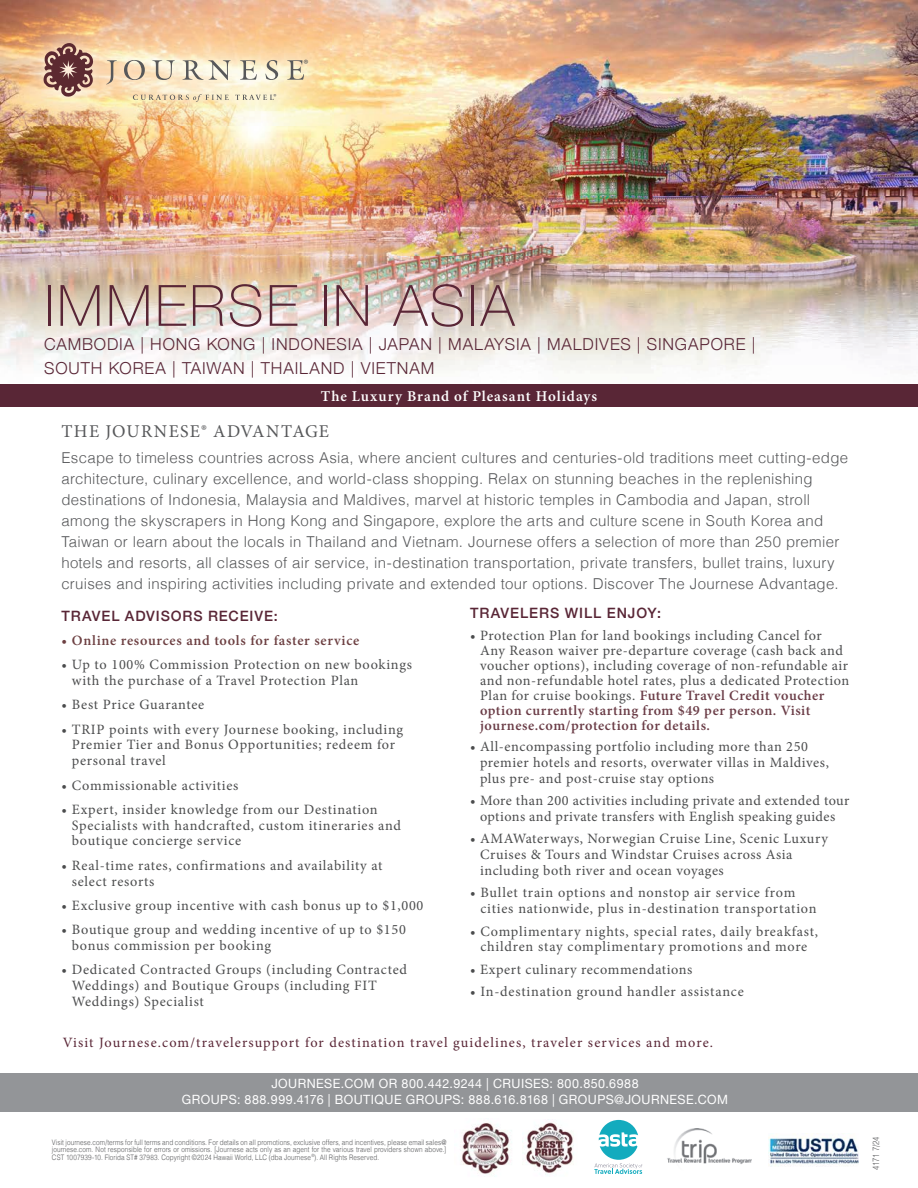
<style>
.page{position:relative;width:918px;height:1188px;background:#fff}
.page>*{position:absolute;margin:0;border:0;box-sizing:border-box;transform-origin:0 0}
.t1{font:100 57px "Helvetica Neue";letter-spacing:.05em;color:#592636}
.t2{font:18px "Minion Pro";letter-spacing:.075em;color:#57585a}
.t3{font:300 16.5px/24px "Helvetica Neue";letter-spacing:.05em;color:#592636}
.t4{font:300 15px/21px "Helvetica";letter-spacing:.02em;color:#57585a}
.t5{font:600 15px "Minion Pro";letter-spacing:.065em;color:#fff}
.t6{font:14.25px/15.8px "Minion Pro";letter-spacing:.045em;color:#4b4c4d}
.t7{font:14.25px "Minion Pro";letter-spacing:.08em;color:#592535}
.t8{font:500 14.25px "Helvetica Neue";letter-spacing:.06em;color:#592636}
.t9{font:600 14.25px "Minion Pro";letter-spacing:.05em;color:#6d4042}
.t10{font:12.75px/16.5px "Helvetica Neue";letter-spacing:.035em;color:#fff;text-align:center}
.t11{font:12.15px "Myriad Pro";color:#57585a}
.t12{font:300 9px "Helvetica";letter-spacing:-.03em;color:#57585a;scale:.85 1}
.t13{font:300 7.5px/7.5px "Helvetica";letter-spacing:.015em;color:#57585a;text-align:justify;scale:.85 1}
.t14{font:7.2px "Myriad Pro";color:#57585a}
.s1{font-weight:600;color:#6b3d47}
</style>
<div class="page">
<img style="left:0;top:0;width:918px;height:197px">
<div style="left:0;top:1073px;width:918px;height:39px;background:#939598"></div>
<img style="left:769px;top:1133px;width:89px;height:34px">
<img style="left:522px;top:1122px;width:52px;height:54px">
<img style="left:667px;top:1129px;width:85px;height:35px">
<img style="left:461px;top:1122px;width:51px;height:53px">
<svg style="left:594px;top:1120px;width:48px;height:54px"></svg>
<img style="left:0;top:197px;width:918px;height:210px">
<img style="left:19px;top:19px;width:313px;height:107px">
<svg style="left:44px;top:43px;width:49px;height:54px;background:#9d746a"></svg>
<svg style="left:106px;top:60px;width:11px;height:25px"></svg>
<svg style="left:124px;top:60px;width:21px;height:20px"></svg>
<svg style="left:152px;top:60px;width:23px;height:20px"></svg>
<svg style="left:183px;top:60px;width:48px;height:20px"></svg>
<svg style="left:240px;top:60px;width:17px;height:20px"></svg>
<svg style="left:265px;top:60px;width:13px;height:20px"></svg>
<svg style="left:287px;top:60px;width:17px;height:20px"></svg>
<svg style="left:133px;top:94px;width:96px;height:8px"></svg>
<svg style="left:235px;top:95px;width:39px;height:5px"></svg>
<div style="left:0;top:384px;width:918px;height:22px;background:#592636"></div>
<p class="t14" style="left:274px;top:93px;width:5px">®</p>
<p class="t11" style="left:304px;top:56px;width:7px">®</p>
<h1 class="t1" style="left:44px;top:262px;width:472px">IMMERSE IN ASIA</h1>
<p class="t3" style="left:44px;top:331px;width:713px">CAMBODIA | HONG KONG | INDONESIA | JAPAN | MALAYSIA | MALDIVES | SINGAPORE |<br>SOUTH KOREA | TAIWAN | THAILAND | VIETNAM</p>
<p class="t5" style="left:321px;top:385px;width:278px">The Luxury Brand of Pleasant Holidays</p>
<p class="t2" style="left:61px;top:419px;width:269px">THE JOURNESE® ADVANTAGE</p>
<p class="t4" style="left:61px;top:446px;width:788px">Escape to timeless countries across Asia, where ancient cultures and centuries-old traditions meet cutting-edge architecture, culinary excellence, and world-class shopping. Relax on stunning beaches in the replenishing destinations of Indonesia, Malaysia and Maldives, marvel at historic temples in Cambodia and Japan, stroll among the skyscrapers in Hong Kong and Singapore, explore the arts and culture scene in South Korea and Taiwan or learn about the locals in Thailand and Vietnam. Journese offers a selection of more than 250 premier hotels and resorts, all classes of air service, in-destination transportation, private transfers, bullet trains, luxury cruises and inspiring activities including private and extended tour options. Discover The Journese Advantage.</p>
<p class="t8" style="left:470px;top:602px;width:192px">TRAVELERS WILL ENJOY:</p>
<p class="t6" style="left:480px;top:628px;width:371px;line-height:15px;text-indent:-10px">• Protection Plan for land bookings including Cancel for Any Reason waiver pre-departure coverage (cash back and voucher options), including coverage of non-refundable air and non-refundable hotel rates, plus a dedicated Protection Plan for cruise bookings. <span class="s1">Future Travel Credit voucher option currently starting from $49 per person. Visit journese.com/protection for details.</span></p>
<p class="t6" style="left:480px;top:739px;width:350px;text-indent:-10px">• All-encompassing portfolio including more than 250 premier hotels and resorts, overwater villas in Maldives, plus pre- and post-cruise stay options</p>
<p class="t6" style="left:470px;top:793px;width:381px;text-align:center">• More than 200 activities including private and extended tour options and private transfers with English speaking guides</p>
<p class="t6" style="left:480px;top:831px;width:349px;text-indent:-10px">• AMAWaterways, Norwegian Cruise Line, Scenic Luxury<br>Cruises &amp; Tours and Windstar Cruises across Asia including both river and ocean voyages</p>
<p class="t6" style="left:480px;top:885px;width:338px;text-indent:-10px">• Bullet train options and nonstop air service from cities nationwide, plus in-destination transportation</p>
<p class="t6" style="left:470px;top:923px;width:350px;text-align:center">• Complimentary nights, special rates, daily breakfast, children stay complimentary promotions and more</p>
<p class="t6" style="left:470px;top:962px;width:224px">• Expert culinary recommendations</p>
<p class="t6" style="left:470px;top:984px;width:275px">• In-destination ground handler assistance</p>
<p class="t8" style="left:62px;top:605px;width:218px">TRAVEL ADVISORS RECEIVE:</p>
<p class="t9" style="left:62px;top:630px;width:299px">• Online resources and tools for faster service</p>
<p class="t6" style="left:72px;top:657px;width:342px;text-indent:-10px">• Up to 100% Commission Protection on new bookings with the purchase of a Travel Protection Plan</p>
<p class="t6" style="left:62px;top:697px;width:144px">• Best Price Guarantee</p>
<p class="t6" style="left:72px;top:721px;width:333px;text-indent:-10px">• TRIP points with every Journese booking, including<br>Premier Tier and Bonus Opportunities; redeem for personal travel</p>
<p class="t6" style="left:62px;top:777px;width:178px">• Commissionable activities</p>
<p class="t6" style="left:72px;top:802px;width:331px;text-indent:-10px">• Expert, insider knowledge from our Destination<br>Specialists with handcrafted, custom itineraries and boutique concierge service</p>
<p class="t6" style="left:72px;top:857px;width:312px;text-indent:-10px">• Real-time rates, confirmations and availability at select resorts</p>
<p class="t6" style="left:62px;top:898px;width:363px">• Exclusive group incentive with cash bonus up to $1,000</p>
<p class="t6" style="left:72px;top:922px;width:336px;text-indent:-10px">• Boutique group and wedding incentive of up to $150 bonus commission per booking</p>
<p class="t6" style="left:72px;top:962px;width:337px;text-indent:-10px">• Dedicated Contracted Groups (including Contracted<br>Weddings) and Boutique Groups (including FIT<br>Weddings) Specialist</p>
<p class="t7" style="left:63px;top:1033px;width:652px">Visit Journese.com/travelersupport for destination travel guidelines, traveler services and more.</p>
<p class="t10" style="left:182px;top:1076px;width:548px">JOURNESE.COM OR 800.442.9244 | CRUISES: 800.850.6988<br>GROUPS: 888.999.4176 | BOUTIQUE GROUPS: 888.616.8168 | GROUPS@JOURNESE.COM</p>
<p class="t13" style="left:52px;top:1138px;width:466px">Visit journese.com/terms for full terms and conditions. For details on all promotions, exclusive offers, and incentives, please email sales@ journese.com. Not responsible for errors or omissions. [Journese acts only as an agent for the various travel providers shown above.] CST 1007939-10. Florida ST# 37983. Copyright ©2024 Hawaii World, LLC (dba Journese<sup>®</sup>). All Rights Reserved.</p>
<p class="t12" style="left:868px;top:1170px;width:41px;rotate:-90deg">4171 7/24</p>
</div>
